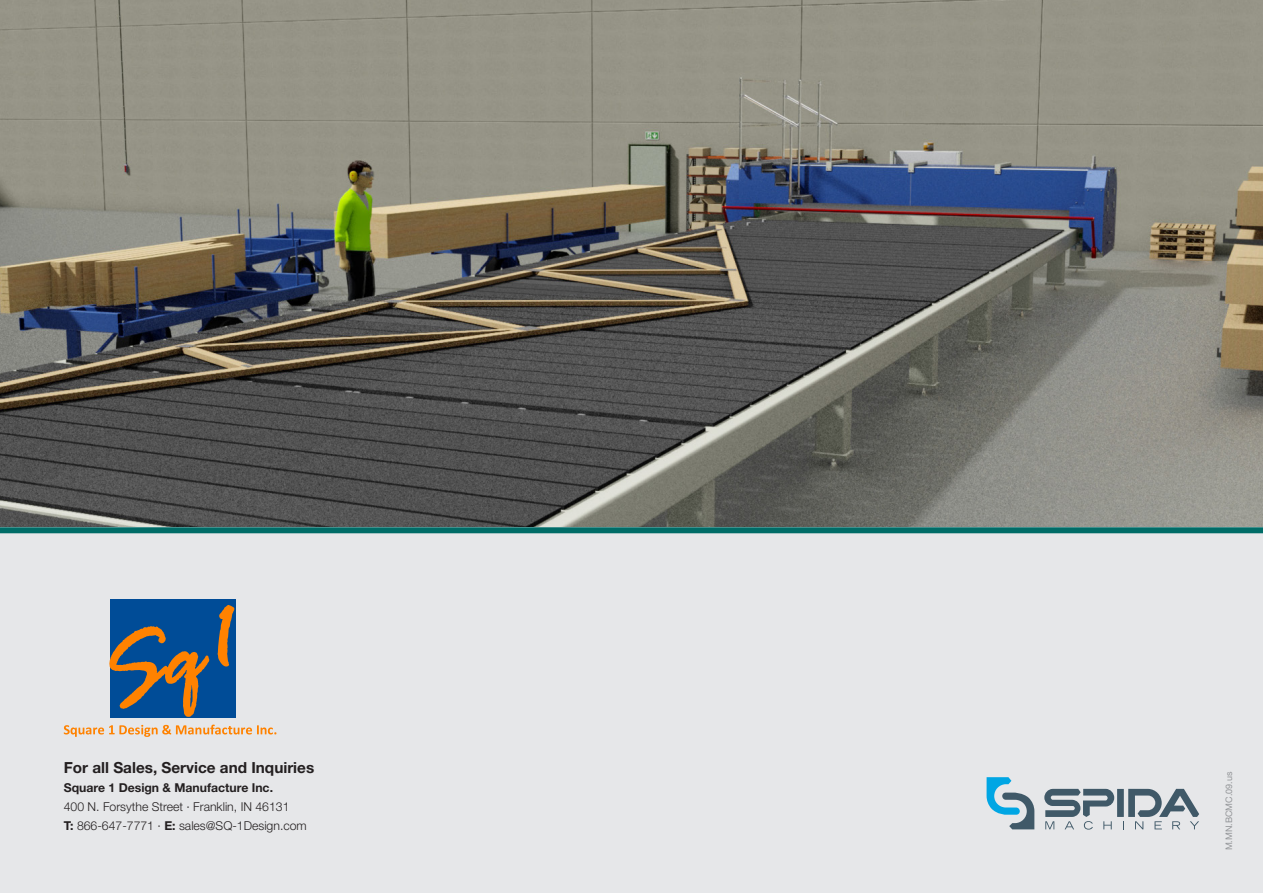
<style>
.page{position:relative;width:1263px;height:893px;background:#fff}
.page>*{position:absolute;margin:0;border:0;box-sizing:border-box;transform-origin:0 0}
.t1{font:700 15.3px "Helvetica Neue";color:#231f20}
.t2{font:300 12.3px/19px "Helvetica Neue";color:#231f20}
.t3{font:700 12.3px "Helvetica Neue";color:#231f20}
.t4{font:9px "Helvetica Neue";color:#939598}
.s1{font-weight:700}
</style>
<div class="page">
<img style="left:0;top:0;width:1263px;height:527px">
<div style="left:0;top:527px;width:1263px;height:366px;background:#e6e7e9"></div>
<div style="left:0;top:527px;width:1263px;height:6px;background:#006c67"></div>
<div style="left:110px;top:600px;width:126px;height:118px;background:#004c97"></div>
<svg style="left:109px;top:605px;width:125px;height:112px"></svg>
<svg style="left:64px;top:725px;width:212px;height:12px"></svg>
<svg style="left:1044px;top:789px;width:155px;height:41px"></svg>
<svg style="left:986px;top:777px;width:48px;height:52px"></svg>
<p class="t1" style="left:64px;top:758px;width:252px">For all Sales, Service and Inquiries</p>
<p class="t3" style="left:64px;top:779px;width:211px">Square 1 Design &amp; Manufacture Inc.</p>
<p class="t2" style="left:64px;top:796px;width:244px">400 N. Forsythe Street · Franklin, IN 46131<br><span class="s1">T:</span> 866-647-7771 · <span class="s1">E:</span> sales@SQ-1Design.com</p>
<p class="t4" style="left:1223px;top:850px;width:80px;rotate:-90deg">M.MN.BCMC.09.us</p>
</div>
